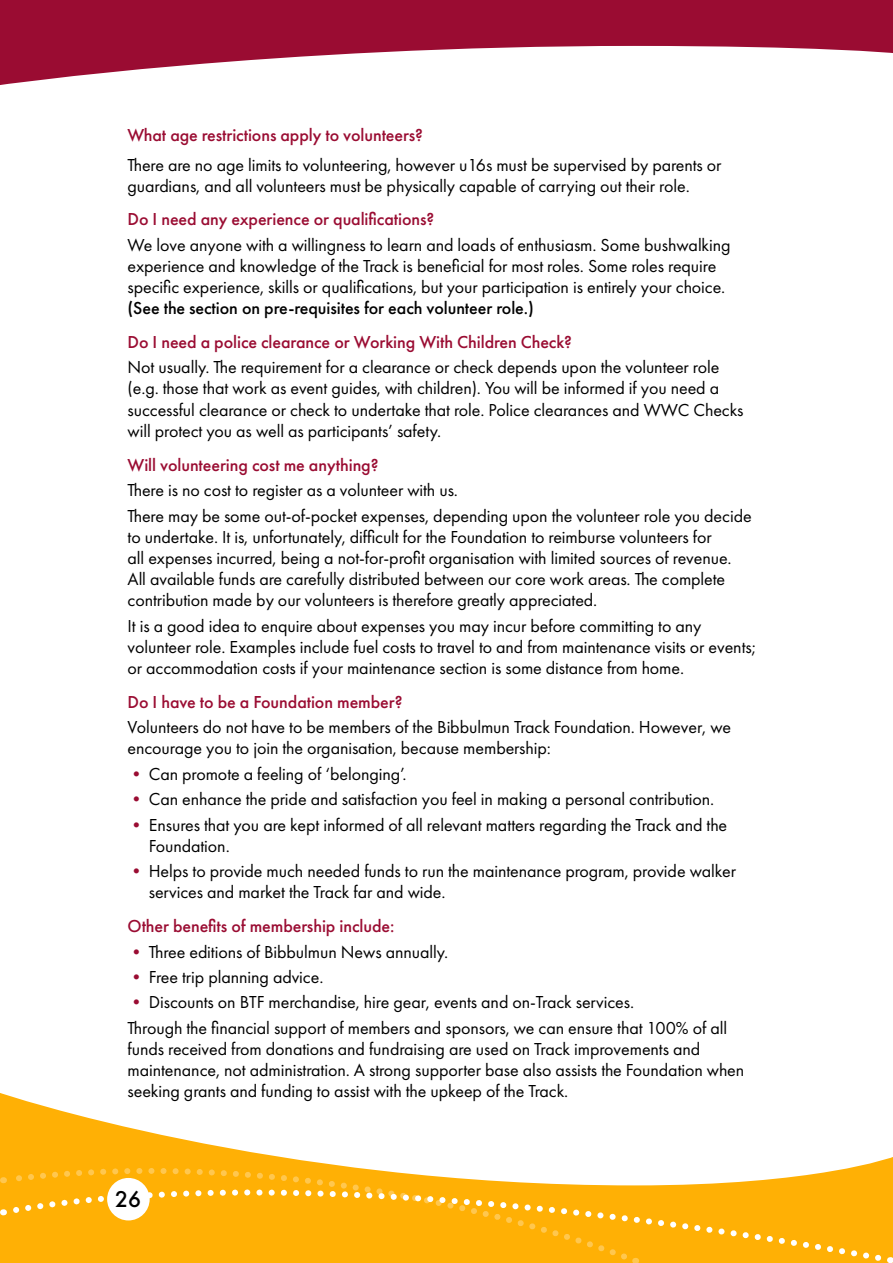
<style>
.page{position:relative;width:893px;height:1263px;background:#fff}
.page>*{position:absolute;margin:0;border:0;box-sizing:border-box;transform-origin:0 0}
.t1{font:500 21px "Futura";color:#000}
.t2{font:18px/21.1px "Futura PT";letter-spacing:-.005em;color:#000}
.t3{font:500 18px "Futura PT";letter-spacing:-.005em;color:#9a0c32}
.t4{font:500 18px "Futura PT";letter-spacing:-.005em;color:#000}
.s1{color:#9a0c32}
</style>
<div class="page">
<svg style="left:0;top:0;width:893px;height:85px;fill:#9a0c32"></svg>
<svg style="left:0;top:1093px;width:893px;height:170px"></svg>
<svg style="left:2px;top:1155px;width:883px;height:108px"></svg>
<svg style="left:2px;top:1157px;width:630px;height:106px;background:#ffba24"></svg>
<div style="left:107px;top:1178px;width:43px;height:42px;background:#fff;border-radius:50%"></div>
<p class="t3" style="left:128px;top:124px;width:297px">What age restrictions apply to volunteers?</p>
<p class="t2" style="left:128px;top:154px;width:596px">There are no age limits to volunteering, however u16s must be supervised by parents or guardians, and all volunteers must be physically capable of carrying out their role.</p>
<p class="t3" style="left:128px;top:208px;width:308px">Do I need any experience or qualifications?</p>
<p class="t2" style="left:128px;top:234px;width:605px">We love anyone with a willingness to learn and loads of enthusiasm. Some bushwalking experience and knowledge of the Track is beneficial for most roles. Some roles require specific experience, skills or qualifications, but your participation is entirely your choice.</p>
<p class="t4" style="left:128px;top:297px;width:408px">(See the section on pre-requisites for each volunteer role.)</p>
<p class="t3" style="left:128px;top:331px;width:446px">Do I need a police clearance or Working With Children Check?</p>
<p class="t2" style="left:128px;top:357px;width:617px">Not usually. The requirement for a clearance or check depends upon the volunteer role (e.g. those that work as event guides, with children). You will be informed if you need a successful clearance or check to undertake that role. Police clearances and WWC Checks will protect you as well as participants’ safety.</p>
<p class="t3" style="left:128px;top:454px;width:252px">Will volunteering cost me anything?</p>
<p class="t2" style="left:128px;top:477px;width:626px;line-height:25.3px">There is no cost to register as a volunteer with us.<br>There may be some out-of-pocket expenses, depending upon the volunteer role you decide</p>
<p class="t2" style="left:128px;top:526px;width:606px">to undertake. It is, unfortunately, difficult for the Foundation to reimburse volunteers for all expenses incurred, being a not-for-profit organisation with limited sources of revenue.<br>All available funds are carefully distributed between our core work areas. The complete contribution made by our volunteers is therefore greatly appreciated.</p>
<p class="t2" style="left:128px;top:615px;width:630px">It is a good idea to enquire about expenses you may incur before committing to any volunteer role. Examples include fuel costs to travel to and from maintenance visits or events; or accommodation costs if your maintenance section is some distance from home.</p>
<p class="t3" style="left:128px;top:691px;width:276px">Do I have to be a Foundation member?</p>
<p class="t2" style="left:128px;top:716px;width:605px">Volunteers do not have to be members of the Bibbulmun Track Foundation. However, we encourage you to join the organisation, because membership:</p>
<p class="t2" style="left:128px;top:763px;width:280px"><span class="s1">•</span> Can promote a feeling of ‘belonging’.</p>
<p class="t2" style="left:128px;top:788px;width:588px"><span class="s1">•</span> Can enhance the pride and satisfaction you feel in making a personal contribution.</p>
<p class="t2" style="left:149px;top:814px;width:580px;text-indent:-21px"><span class="s1">•</span> Ensures that you are kept informed of all relevant matters regarding the Track and the<br>Foundation.</p>
<p class="t2" style="left:149px;top:860px;width:589px;text-indent:-21px"><span class="s1">•</span> Helps to provide much needed funds to run the maintenance program, provide walker services and market the Track far and wide.</p>
<p class="t3" style="left:128px;top:915px;width:268px">Other benefits of membership include:</p>
<p class="t2" style="left:128px;top:941px;width:322px"><span class="s1">•</span> Three editions of Bibbulmun News annually.</p>
<p class="t2" style="left:128px;top:966px;width:197px"><span class="s1">•</span> Free trip planning advice.</p>
<p class="t2" style="left:128px;top:989px;width:601px;line-height:25.3px"><span class="s1">•</span> Discounts on BTF merchandise, hire gear, events and on-Track services.<br>Through the financial support of members and sponsors, we can ensure that 100% of all</p>
<p class="t2" style="left:128px;top:1038px;width:618px">funds received from donations and fundraising are used on Track improvements and maintenance, not administration. A strong supporter base also assists the Foundation when seeking grants and funding to assist with the upkeep of the Track.</p>
<p class="t1" style="left:115px;top:1184px;width:27px">26</p>
</div>
